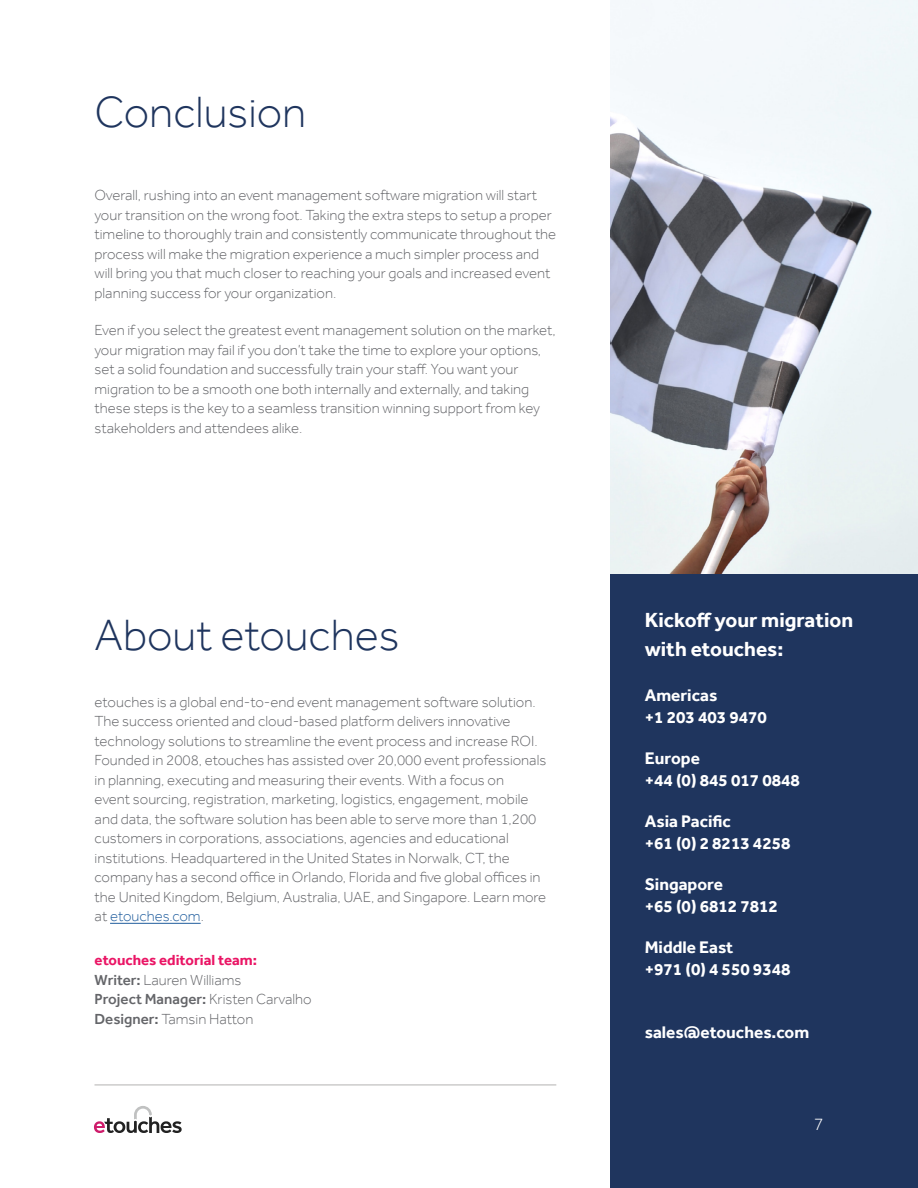
<style>
.page{position:relative;width:918px;height:1188px;background:#fff}
.page>*{position:absolute;margin:0;border:0;box-sizing:border-box;transform-origin:0 0}
.t1{font:300 45px "Effra";color:#1f355e}
.t2{font:700 21px/28.5px "Effra";color:#fff}
.t3{font:300 18px "Effra";color:#fff}
.t4{font:700 17.25px/22.5px "Effra";color:#fff}
.t5{font:300 15px/19.5px "Effra";color:#646569}
.s1{color:#215e9e}
.s2{font-weight:700;color:#ea1565}
.s3{font-weight:500}
</style>
<div class="page">
<svg style="left:94px;top:1106px;width:88px;height:27px"></svg>
<img style="left:610px;top:0;width:308px;height:575px">
<div style="left:610px;top:575px;width:308px;height:613px;background:#1f355e"></div>
<hr style="left:110px;top:923px;width:91px;height:1px;background:#215e9e">
<hr style="left:94px;top:1085px;width:462px;height:1px;background:#b3b2b1">
<h1 class="t1" style="left:94px;top:87px;width:213px">Conclusion</h1>
<p class="t5" style="left:94px;top:185px;width:463px">Overall, rushing into an event management software migration will start your transition on the wrong foot. Taking the extra steps to setup a proper timeline to thoroughly train and consistently communicate throughout the process will make the migration experience a much simpler process and will bring you that much closer to reaching your goals and increased event planning success for your organization.</p>
<p class="t5" style="left:94px;top:320px;width:463px">Even if you select the greatest event management solution on the market, your migration may fail if you don’t take the time to explore your options, set a solid foundation and successfully train your staff. You want your migration to be a smooth one both internally and externally, and taking these steps is the key to a seamless transition winning support from key stakeholders and attendees alike.</p>
<h1 class="t1" style="left:94px;top:609px;width:307px">About etouches</h1>
<p class="t5" style="left:95px;top:692px;width:453px">etouches is a global end-to-end event management software solution.<br>The success oriented and cloud-based platform delivers innovative technology solutions to streamline the event process and increase ROI.<br>Founded in 2008, etouches has assisted over 20,000 event professionals in planning, executing and measuring their events. With a focus on<br>event sourcing, registration, marketing, logistics, engagement, mobile and data, the software solution has been able to serve more than 1,200 customers in corporations, associations, agencies and educational institutions. Headquartered in the United States in Norwalk, CT, the company has a second office in Orlando, Florida and five global offices in the United Kingdom, Belgium, Australia, UAE, and Singapore. Learn more at <span class="s1">etouches.com</span>.</p>
<p class="t5" style="left:95px;top:951px;width:219px"><span class="s2">etouches editorial team:<br></span><span class="s3">Writer:</span> Lauren Williams<br><span class="s3">Project Manager:</span> Kristen Carvalho<br><span class="s3">Designer:</span> Tamsin Hatton</p>
<h2 class="t2" style="left:645px;top:605px;width:210px">Kickoff your migration with etouches:</h2>
<p class="t4" style="left:645px;top:683px;width:124px">Americas<br>+1 203 403 9470</p>
<p class="t4" style="left:645px;top:746px;width:157px">Europe<br>+44 (0) 845 017 0848</p>
<p class="t4" style="left:645px;top:809px;width:147px">Asia Pacific<br>+61 (0) 2 8213 4258</p>
<p class="t4" style="left:645px;top:872px;width:135px">Singapore<br>+65 (0) 6812 7812</p>
<p class="t4" style="left:645px;top:935px;width:147px">Middle East<br>+971 (0) 4 550 9348</p>
<p class="t4" style="left:645px;top:1021px;width:166px">sales@etouches.com</p>
<p class="t3" style="left:814px;top:1113px;width:11px">7</p>
</div>
